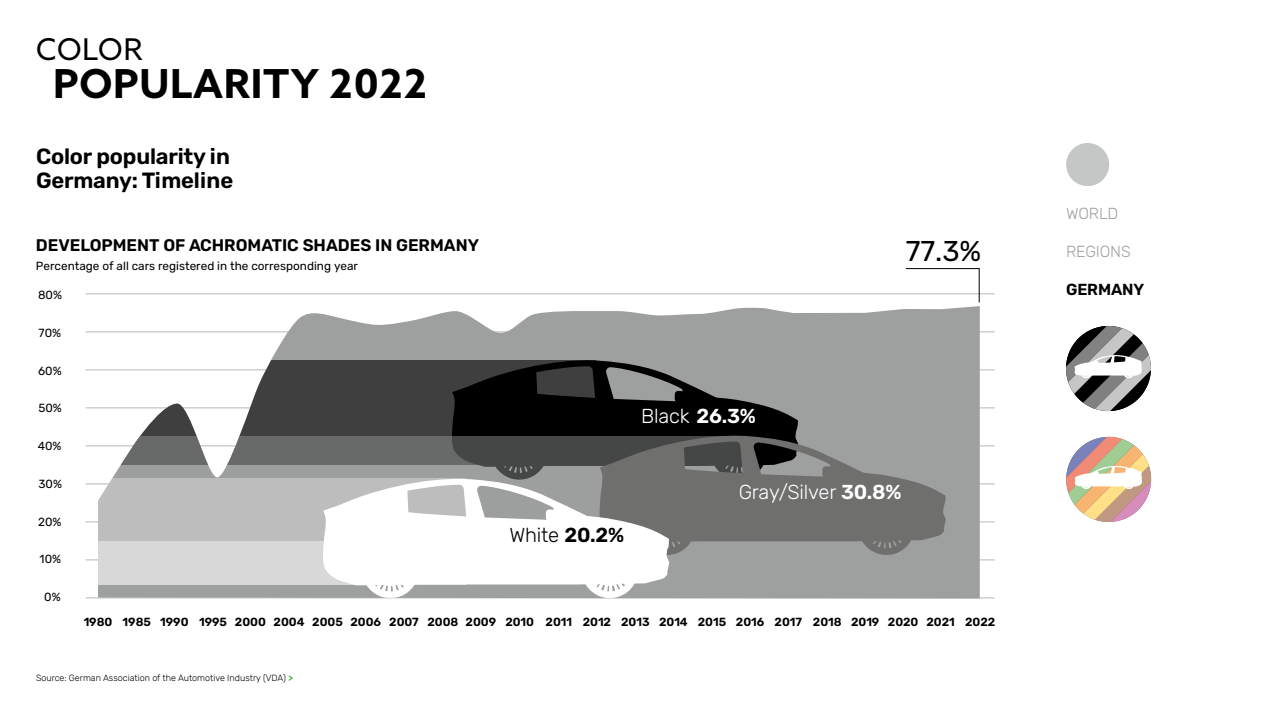
<style>
.page{position:relative;width:1280px;height:720px;background:#fff}
.page>*{position:absolute;margin:0;border:0;box-sizing:border-box;transform-origin:0 0}
.t1{font:700 40px "Azo Sans";letter-spacing:.02em;color:#000}
.t2{font:30px "Azo Sans";letter-spacing:.02em;color:#000}
.t3{font:28.6px "Rubik";color:#000}
.Text_Rubik_16pt{font:600 22px "Rubik";letter-spacing:-.01em;color:#000}
.t4{font:300 20.2px "Rubik";letter-spacing:-.01em;color:#fff}
.t5{font:300 20.2px "Rubik";letter-spacing:-.01em;color:#000}
.t6{font:600 16.8px "Rubik";color:#000}
.Text_Rubik_16pt-2{font:300 16px "Rubik";letter-spacing:-.01em;color:#a1a1a1}
.Text_Rubik_16pt-3{font:600 16px "Rubik";letter-spacing:-.01em;color:#000}
.t7{font:600 11.8px "Rubik";color:#000}
.t8{font:11.8px "Rubik";color:#000}
.t9{font:300 9px "Rubik";color:#000}
.s1{font-weight:600}
.s2{font-weight:600;color:#33b32a}
</style>
<div class="page">
<hr style="left:86px;top:597px;width:909px;height:2px;background:#c5c6c6">
<hr style="left:86px;top:559px;width:909px;height:2px;background:#c5c6c6">
<hr style="left:86px;top:521px;width:909px;height:2px;background:#c5c6c6">
<hr style="left:86px;top:483px;width:909px;height:1px;background:#c5c6c6">
<hr style="left:86px;top:445px;width:909px;height:1px;background:#c5c6c6">
<hr style="left:86px;top:407px;width:909px;height:1px;background:#c5c6c6">
<hr style="left:86px;top:369px;width:909px;height:1px;background:#c5c6c6">
<hr style="left:86px;top:331px;width:909px;height:1px;background:#c5c6c6">
<hr style="left:86px;top:293px;width:909px;height:1px;background:#c5c6c6">
<svg style="left:98px;top:306px;width:882px;height:293px;fill:#9e9f9f"></svg>
<svg style="left:905px;top:268px;width:75px;height:35px"></svg>
<svg style="left:98px;top:361px;width:354px;height:75px;fill:#3f3f3f"></svg>
<svg style="left:452px;top:360px;width:346px;height:76px;background:#323232"></svg>
<div style="left:98px;top:479px;width:368px;height:106px;background:#d8d8d8"></div>
<svg style="left:98px;top:436px;width:502px;height:105px;background:#979898"></svg>
<svg style="left:600px;top:435px;width:346px;height:123px;background:#757675"></svg>
<svg style="left:323px;top:478px;width:346px;height:121px"></svg>
<div style="left:1066px;top:143px;width:43px;height:43px;background:#c5c6c6;border-radius:50%"></div>
<svg style="left:1066px;top:326px;width:85px;height:85px"></svg>
<svg style="left:1066px;top:437px;width:85px;height:85px"></svg>
<p class="t2" style="left:36px;top:29px;width:108px">COLOR</p>
<p class="t1" style="left:53px;top:57px;width:376px">POPULARITY 2022</p>
<p class="Text_Rubik_16pt" style="left:36px;top:144px;width:196px">Color popularity in</p>
<p class="Text_Rubik_16pt" style="left:36px;top:168px;width:199px">Germany: Timeline</p>
<p class="t6" style="left:36px;top:236px;width:445px">DEVELOPMENT OF ACHROMATIC SHADES IN GERMANY</p>
<p class="t8" style="left:36px;top:259px;width:324px">Percentage of all cars registered in the corresponding year</p>
<p class="t8" style="left:38px;top:288px;width:25px">80%</p>
<p class="t8" style="left:39px;top:326px;width:24px">70%</p>
<p class="t8" style="left:38px;top:364px;width:25px">60%</p>
<p class="t8" style="left:38px;top:402px;width:25px">50%</p>
<p class="t8" style="left:38px;top:439px;width:25px">40%</p>
<p class="t8" style="left:39px;top:477px;width:25px">30%</p>
<p class="t8" style="left:38px;top:515px;width:25px">20%</p>
<p class="t8" style="left:40px;top:553px;width:23px">10%</p>
<p class="t8" style="left:44px;top:590px;width:18px">0%</p>
<p class="t3" style="left:906px;top:235px;width:77px">77.3%</p>
<p class="t4" style="left:641px;top:405px;width:116px">Black <span class="s1">26.3%</span></p>
<p class="t5" style="left:509px;top:524px;width:116px">White <span class="s1">20.2%</span></p>
<p class="t4" style="left:739px;top:481px;width:164px">Gray/Silver <span class="s1">30.8%</span></p>
<p class="t7" style="left:84px;top:615px;width:913px">1980 1985 1990 1995 2000 2004 2005 2006 2007 2008 2009 2010 2011 2012 2013 2014 2015 2016 2017 2018 2019 2020 2021 2022</p>
<p class="t9" style="left:36px;top:672px;width:258px">Source: German Association of the Automotive Industry (VDA) <span class="s2">&gt;</span></p>
<p class="Text_Rubik_16pt-2" style="left:1066px;top:204px;width:54px">WORLD</p>
<p class="Text_Rubik_16pt-2" style="left:1066px;top:242px;width:66px">REGIONS</p>
<p class="Text_Rubik_16pt-3" style="left:1066px;top:280px;width:79px">GERMANY</p>
</div>
